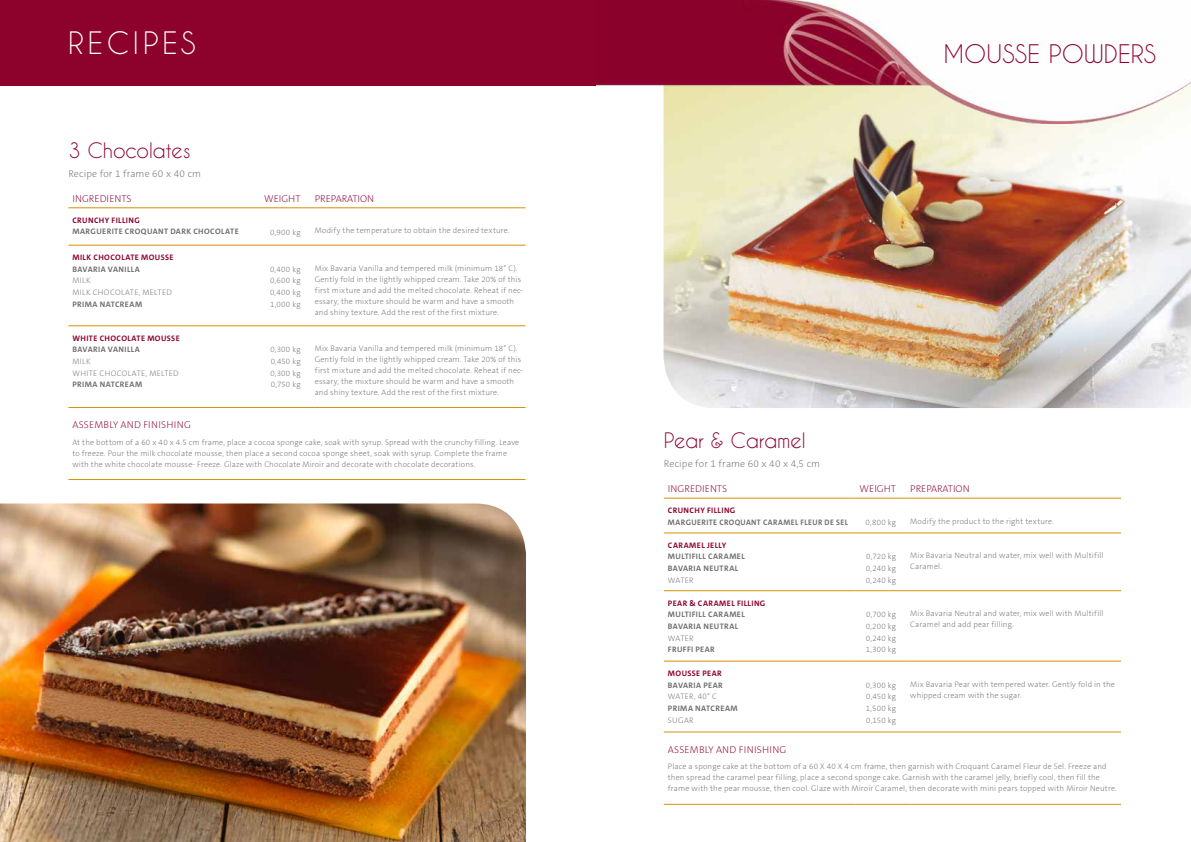
<style>
.page{position:relative;width:1191px;height:842px;background:#fff}
.page>*{position:absolute;margin:0;border:0;box-sizing:border-box;transform-origin:0 0}
.t1{font:29px "Caviar Dreams";letter-spacing:.13em;color:#fff}
.t2{font:24px "Caviar Dreams";letter-spacing:.01em;color:#8c022d}
.t3{font:20px "Caviar Dreams";letter-spacing:-.01em;color:#8c022d}
.t4{font:200 10px "The Sans C5";color:#8c022d}
.t5{font:200 10px "The Sans C5";letter-spacing:.015em;color:#6f6f6e}
.t6{font:200 10px "The Sans C5";letter-spacing:.02em;color:#8c022d}
.t7{font:200 8px/11px "The Sans C5";letter-spacing:.02em;color:#6f6f6e}
.t8{font:700 8px/11.7px "The Sans C5";letter-spacing:.05em;color:#6f6f6e}
.t9{font:700 8px "The Sans C5";letter-spacing:.05em;color:#8c022d}
.t10{font:200 8px/11.7px "The Sans C5";letter-spacing:.04em;color:#6f6f6e}
</style>
<div class="page">
<img style="left:663px;top:124px;width:528px;height:284px">
<div style="left:0;top:0;width:595px;height:85px;background:#8c022d"></div>
<img style="left:595px;top:0;width:596px;height:124px">
<hr style="left:664px;top:498px;width:191px;height:1px;background:#d49200">
<hr style="left:855px;top:498px;width:55px;height:1px;background:#d49200">
<hr style="left:910px;top:498px;width:211px;height:1px;background:#d49200">
<hr style="left:664px;top:533px;width:191px;height:1px;background:#d49200">
<hr style="left:855px;top:533px;width:55px;height:1px;background:#d49200">
<hr style="left:910px;top:533px;width:211px;height:1px;background:#d49200">
<hr style="left:664px;top:590px;width:191px;height:1px;background:#d49200">
<hr style="left:855px;top:590px;width:55px;height:1px;background:#d49200">
<hr style="left:910px;top:590px;width:211px;height:1px;background:#d49200">
<hr style="left:664px;top:661px;width:191px;height:1px;background:#d49200">
<hr style="left:855px;top:661px;width:55px;height:1px;background:#d49200">
<hr style="left:910px;top:661px;width:211px;height:1px;background:#d49200">
<hr style="left:664px;top:732px;width:191px;height:1px;background:#d49200">
<hr style="left:855px;top:732px;width:55px;height:1px;background:#d49200">
<hr style="left:910px;top:732px;width:211px;height:1px;background:#d49200">
<hr style="left:664px;top:804px;width:191px;height:1px;background:#d49200">
<hr style="left:855px;top:804px;width:55px;height:1px;background:#d49200">
<hr style="left:910px;top:804px;width:211px;height:1px;background:#d49200">
<img style="left:0;top:503px;width:526px;height:339px">
<hr style="left:68px;top:208px;width:184px;height:1px;background:#d49200">
<hr style="left:252px;top:208px;width:63px;height:1px;background:#d49200">
<hr style="left:315px;top:208px;width:210px;height:1px;background:#d49200">
<hr style="left:68px;top:245px;width:184px;height:1px;background:#d49200">
<hr style="left:252px;top:245px;width:63px;height:1px;background:#d49200">
<hr style="left:315px;top:245px;width:210px;height:1px;background:#d49200">
<hr style="left:68px;top:325px;width:184px;height:1px;background:#d49200">
<hr style="left:252px;top:325px;width:63px;height:1px;background:#d49200">
<hr style="left:315px;top:325px;width:210px;height:1px;background:#d49200">
<hr style="left:68px;top:407px;width:184px;height:1px;background:#d49200">
<hr style="left:252px;top:407px;width:63px;height:1px;background:#d49200">
<hr style="left:315px;top:407px;width:210px;height:1px;background:#d49200">
<hr style="left:68px;top:479px;width:184px;height:1px;background:#d49200">
<hr style="left:252px;top:479px;width:63px;height:1px;background:#d49200">
<hr style="left:315px;top:479px;width:210px;height:1px;background:#d49200">
<div style="left:1162px;top:0;width:29px;height:23px;background:#fff"></div>
<h1 class="t1" style="left:68px;top:26px;width:129px">RECIPES</h1>
<h3 class="t3" style="left:68px;top:138px;width:124px">3 Chocolates</h3>
<p class="t5" style="left:68px;top:167px;width:134px">Recipe for 1 frame 60 x 40 cm</p>
<p class="t4" style="left:72px;top:192px;width:61px">INGREDIENTS</p>
<p class="t4" style="left:264px;top:192px;width:38px">WEIGHT</p>
<p class="t4" style="left:315px;top:192px;width:61px">PREPARATION</p>
<p class="t9" style="left:72px;top:215px;width:69px">CRUNCHY FILLING</p>
<p class="t8" style="left:72px;top:226px;width:168px">MARGUERITE CROQUANT DARK CHOCOLATE</p>
<p class="t7" style="left:270px;top:226px;width:32px">0,900 kg</p>
<p class="t7" style="left:315px;top:225px;width:196px">Modify the temperature to obtain the desired texture.</p>
<p class="t9" style="left:72px;top:252px;width:103px">MILK CHOCOLATE MOUSSE</p>
<p class="t8" style="left:72px;top:263px;width:69px">BAVARIA VANILLA</p>
<p class="t10" style="left:72px;top:275px;width:101px">MILK<br>MILK CHOCOLATE, MELTED</p>
<p class="t8" style="left:72px;top:298px;width:71px">PRIMA NATCREAM</p>
<p class="t7" style="left:270px;top:263px;width:32px;line-height:11.7px;text-align:justify">0,400 kg 0,600 kg 0,400 kg 1,000 kg</p>
<p class="t7" style="left:315px;top:262px;width:209px">Mix Bavaria Vanilla and tempered milk (minimum 18° C).<br>Gently fold in the lightly whipped cream. Take 20% of this first mixture and add the melted chocolate. Reheat if nec&shy;essary, the mixture should be warm and have a smooth and shiny texture. Add the rest of the first mixture.</p>
<p class="t9" style="left:72px;top:333px;width:109px">WHITE CHOCOLATE MOUSSE</p>
<p class="t8" style="left:72px;top:344px;width:69px">BAVARIA VANILLA</p>
<p class="t10" style="left:72px;top:355px;width:108px">MILK<br>WHITE CHOCOLATE, MELTED</p>
<p class="t8" style="left:72px;top:379px;width:71px">PRIMA NATCREAM</p>
<p class="t7" style="left:270px;top:344px;width:32px;line-height:11.7px;text-align:justify">0,300 kg 0,450 kg 0,300 kg 0,750 kg</p>
<p class="t7" style="left:315px;top:343px;width:209px">Mix Bavaria Vanilla and tempered milk (minimum 18° C).<br>Gently fold in the lightly whipped cream. Take 20% of this first mixture and add the melted chocolate. Reheat if nec&shy;essary, the mixture should be warm and have a smooth and shiny texture. Add the rest of the first mixture.</p>
<p class="t6" style="left:72px;top:418px;width:120px">ASSEMBLY AND FINISHING</p>
<p class="t7" style="left:72px;top:437px;width:448px">At the bottom of a 60 x 40 x 4.5 cm frame, place a cocoa sponge cake, soak with syrup. Spread with the crunchy filling. Leave to freeze. Pour the milk chocolate mousse, then place a second cocoa sponge sheet, soak with syrup. Complete the frame with the white chocolate mousse- Freeze. Glaze with Chocolate Miroir and decorate with chocolate decorations.</p>
<h2 class="t2" style="left:943px;top:40px;width:214px">MOUSSE POWDERS</h2>
<h3 class="t3" style="left:664px;top:428px;width:143px">Pear &amp; Caramel</h3>
<p class="t5" style="left:664px;top:457px;width:158px">Recipe for 1 frame 60 x 40 x 4,5 cm</p>
<p class="t4" style="left:668px;top:482px;width:61px">INGREDIENTS</p>
<p class="t4" style="left:859px;top:482px;width:38px">WEIGHT</p>
<p class="t4" style="left:910px;top:482px;width:61px">PREPARATION</p>
<p class="t9" style="left:668px;top:505px;width:69px">CRUNCHY FILLING</p>
<p class="t8" style="left:668px;top:516px;width:181px">MARGUERITE CROQUANT CARAMEL FLEUR DE SEL</p>
<p class="t7" style="left:865px;top:517px;width:32px">0,800 kg</p>
<p class="t7" style="left:910px;top:515px;width:145px">Modify the product to the right texture.</p>
<p class="t9" style="left:668px;top:540px;width:60px">CARAMEL JELLY</p>
<p class="t8" style="left:668px;top:551px;width:78px">MULTIFILL CARAMEL<br>BAVARIA NEUTRAL</p>
<p class="t7" style="left:668px;top:575px;width:27px">WATER</p>
<p class="t7" style="left:866px;top:551px;width:32px;line-height:11.7px;text-align:justify">0,720 kg 0,240 kg 0,240 kg</p>
<p class="t7" style="left:910px;top:550px;width:195px">Mix Bavaria Neutral and water, mix well with Multifill<br>Caramel.</p>
<p class="t9" style="left:668px;top:598px;width:99px">PEAR &amp; CARAMEL FILLING</p>
<p class="t8" style="left:668px;top:609px;width:78px">MULTIFILL CARAMEL<br>BAVARIA NEUTRAL</p>
<p class="t7" style="left:668px;top:632px;width:27px">WATER</p>
<p class="t8" style="left:668px;top:644px;width:48px">FRUFFI PEAR</p>
<p class="t9" style="left:668px;top:668px;width:55px">MOUSSE PEAR</p>
<p class="t8" style="left:668px;top:679px;width:56px">BAVARIA PEAR</p>
<p class="t7" style="left:668px;top:691px;width:50px">WATER, 40° C</p>
<p class="t8" style="left:668px;top:702px;width:71px">PRIMA NATCREAM</p>
<p class="t7" style="left:668px;top:714px;width:27px">SUGAR</p>
<p class="t7" style="left:865px;top:609px;width:32px;line-height:11.7px;text-align:justify">0,700 kg 0,200 kg 0,240 kg 1,300 kg</p>
<p class="t7" style="left:910px;top:608px;width:195px">Mix Bavaria Neutral and water, mix well with Multifill<br>Caramel and add pear filling.</p>
<p class="t7" style="left:866px;top:679px;width:32px;line-height:11.7px;text-align:justify">0,300 kg 0,450 kg 1,500 kg 0,150 kg</p>
<p class="t7" style="left:910px;top:678px;width:206px">Mix Bavaria Pear with tempered water. Gently fold in the whipped cream with the sugar.</p>
<p class="t6" style="left:668px;top:743px;width:120px">ASSEMBLY AND FINISHING</p>
<p class="t7" style="left:668px;top:761px;width:450px">Place a sponge cake at the bottom of a 60 X 40 X 4 cm frame, then garnish with Croquant Caramel Fleur de Sel. Freeze and then spread the caramel pear filling, place a second sponge cake. Garnish with the caramel jelly, briefly cool, then fill the frame with the pear mousse, then cool. Glaze with Miroir Caramel, then decorate with mini pears topped with Miroir Neutre.</p>
</div>
